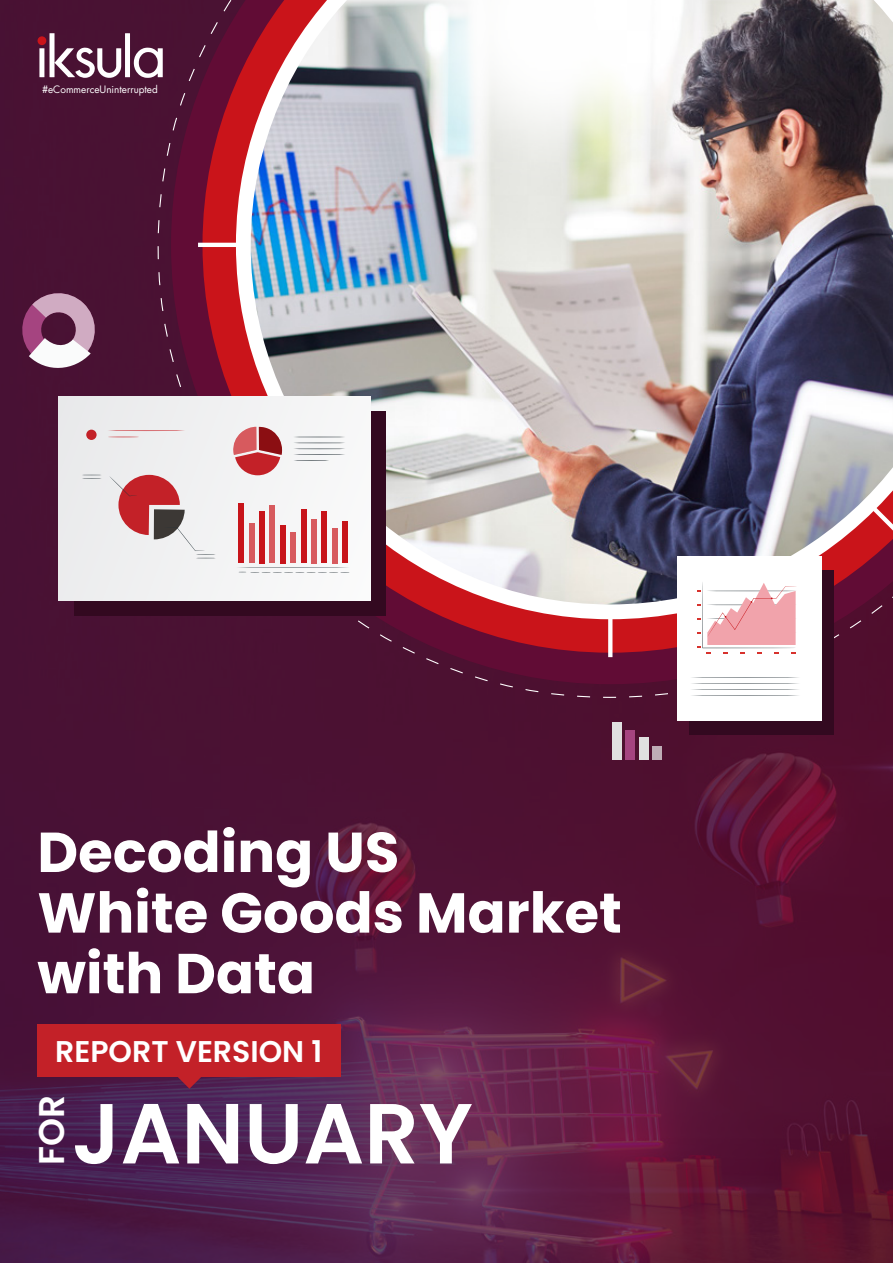
<style>
.page{position:relative;width:893px;height:1263px;background:#fff}
.page>*{position:absolute;margin:0;border:0;box-sizing:border-box;transform-origin:0 0}
.t1{font:600 85.05px "Poppins";color:#fff}
.t2{font:700 56.1px/60.6px "Poppins";color:#fff}
.t3{font:600 35.7px "Poppins";color:#fff}
.t4{font:600 30px "Poppins";color:#fff}
.t5{font:9.9px "Futura LT";color:#fff}
</style>
<div class="page">
<img style="left:0;top:0;width:893px;height:1263px">
<img style="left:158px;top:0;width:735px;height:698px">
<div style="left:38px;top:1024px;width:303px;height:53px;background:#c32128"></div>
<svg style="left:178px;top:1077px;width:23px;height:12px"></svg>
<div style="left:689px;top:570px;width:144px;height:165px;background:#330920"></div>
<div style="left:677px;top:557px;width:144px;height:164px;background:#fff"></div>
<svg style="left:697px;top:582px;width:99px;height:72px"></svg>
<svg style="left:692px;top:677px;width:107px;height:19px"></svg>
<div style="left:612px;top:722px;width:9px;height:37px;background:#e0e0e0"></div>
<div style="left:626px;top:730px;width:9px;height:29px;background:#a54480"></div>
<div style="left:640px;top:737px;width:9px;height:22px;background:#e0e0e0"></div>
<div style="left:653px;top:746px;width:9px;height:13px;background:#beacb5"></div>
<div style="left:74px;top:411px;width:312px;height:205px;background:#330920"></div>
<div style="left:59px;top:396px;width:312px;height:205px;background:#f2f2f3"></div>
<svg style="left:109px;top:475px;width:106px;height:84px"></svg>
<svg style="left:82px;top:475px;width:20px;height:4px"></svg>
<svg style="left:233px;top:427px;width:49px;height:48px"></svg>
<svg style="left:294px;top:437px;width:50px;height:24px"></svg>
<div style="left:239px;top:503px;width:5px;height:60px;background:#c7141a"></div>
<div style="left:259px;top:511px;width:6px;height:52px;background:#c7141a"></div>
<div style="left:280px;top:525px;width:5px;height:38px;background:#c7141a"></div>
<div style="left:301px;top:509px;width:5px;height:54px;background:#c7141a"></div>
<div style="left:322px;top:511px;width:5px;height:52px;background:#c7141a"></div>
<div style="left:342px;top:521px;width:6px;height:42px;background:#c7141a"></div>
<svg style="left:238px;top:567px;width:111px;height:6px"></svg>
<div style="left:249px;top:524px;width:5px;height:39px;background:#d75a5e"></div>
<div style="left:270px;top:506px;width:5px;height:57px;background:#d75a5e"></div>
<div style="left:290px;top:532px;width:6px;height:31px;background:#d75a5e"></div>
<div style="left:311px;top:519px;width:6px;height:44px;background:#d75a5e"></div>
<div style="left:332px;top:528px;width:5px;height:35px;background:#d75a5e"></div>
<div style="left:86px;top:430px;width:11px;height:10px;background:#c32128;border-radius:50%"></div>
<svg style="left:108px;top:430px;width:77px;height:1px"></svg>
<svg style="left:108px;top:437px;width:31px;height:1px"></svg>
<svg style="left:18px;top:289px;width:81px;height:84px"></svg>
<svg style="left:39px;top:33px;width:124px;height:46px"></svg>
<div style="left:38px;top:36px;width:8px;height:9px;background:#ca141a;border-radius:50%"></div>
<p class="t5" style="left:42px;top:83px;width:117px">#eCommerceUninterrupted</p>
<p class="t2" style="left:37px;top:822px;width:586px">Decoding US<br>White Goods Market with Data</p>
<p class="t4" style="left:55px;top:1034px;width:268px">REPORT VERSION 1</p>
<p class="t3" style="left:31px;top:1165px;width:71px;rotate:-90deg">FOR</p>
<h1 class="t1" style="left:72px;top:1084px;width:402px">JANUARY</h1>
</div>
